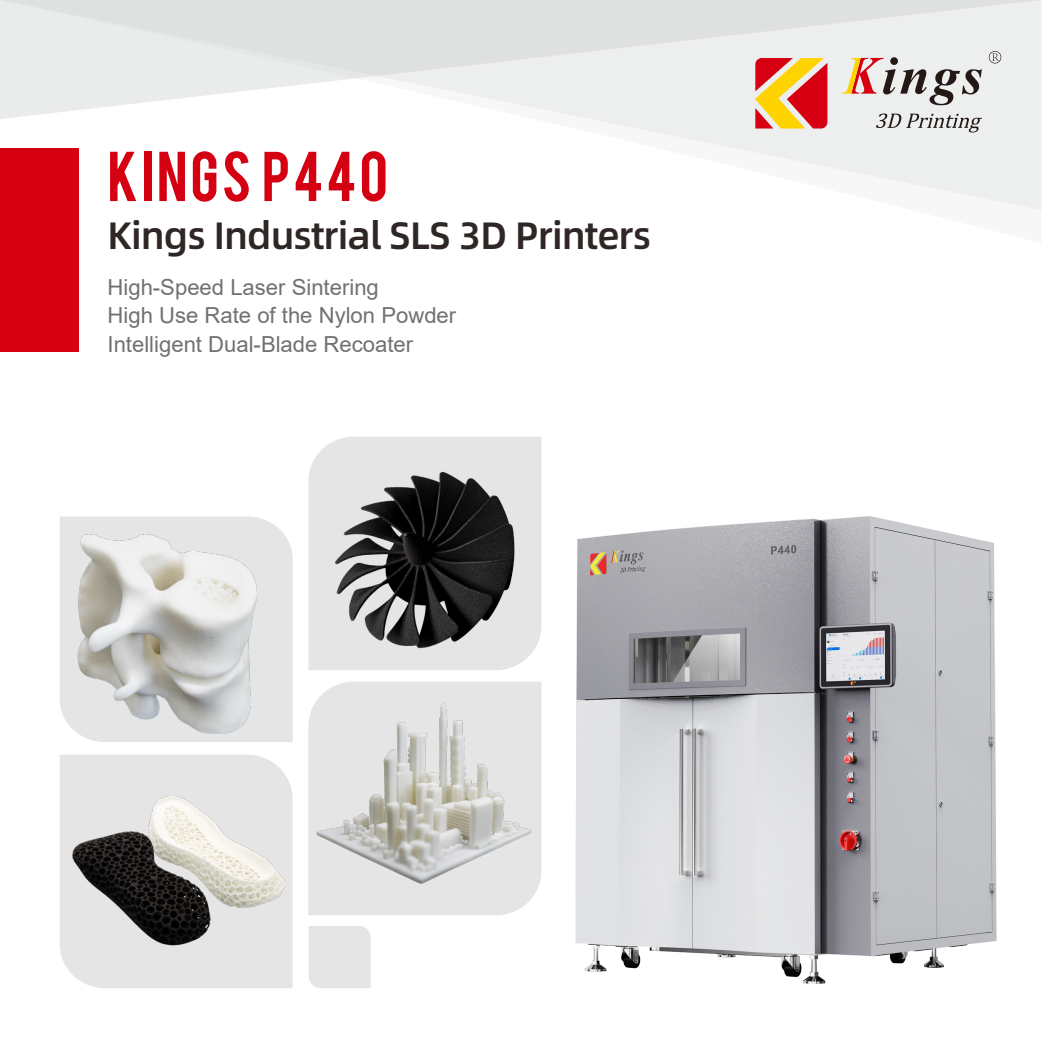
<style>
.page{position:relative;width:1042px;height:1042px;background:#fff}
.page>*{position:absolute;margin:0;border:0;box-sizing:border-box;transform-origin:0 0}
.t1{font:55.3px "Bebas";letter-spacing:.05em;color:#d50012}
.t2{font:38.15px "Alibaba Pu Hui Ti M";letter-spacing:-.025em;color:#2f2725}
.t3{font:22.05px/28.7px "Arial";color:#727171}
</style>
<div class="page">
<svg style="left:0;top:0;width:1041px;height:210px"></svg>
<svg style="left:755px;top:58px;width:72px;height:70px"></svg>
<svg style="left:842px;top:58px;width:140px;height:47px"></svg>
<svg style="left:876px;top:113px;width:106px;height:19px"></svg>
<svg style="left:989px;top:51px;width:12px;height:12px"></svg>
<div style="left:0;top:149px;width:79px;height:203px;background:#d50012"></div>
<div style="left:309px;top:926px;width:62px;height:62px;background:#e5e5e6"></div>
<svg style="left:60px;top:516px;width:233px;height:226px;fill:#e5e5e6"></svg>
<svg style="left:308px;top:682px;width:233px;height:233px;fill:#e5e5e6"></svg>
<div style="left:308px;top:436px;width:233px;height:234px;background:#e5e5e5"></div>
<div style="left:60px;top:755px;width:233px;height:233px;background:#e5e5e5"></div>
<img style="left:327px;top:469px;width:193px;height:184px">
<img style="left:69px;top:522px;width:197px;height:220px">
<img style="left:313px;top:697px;width:223px;height:189px">
<img style="left:575px;top:516px;width:422px;height:468px">
<img style="left:69px;top:795px;width:218px;height:151px">
<h1 class="t1" style="left:108px;top:136px;width:282px">Kings P440</h1>
<h2 class="t2" style="left:108px;top:206px;width:545px">Kings Industrial SLS 3D Printers</h2>
<p class="t3" style="left:108px;top:272px;width:350px">High-Speed Laser Sintering<br>High Use Rate of the Nylon Powder<br>Intelligent Dual-Blade Recoater</p>
</div>
